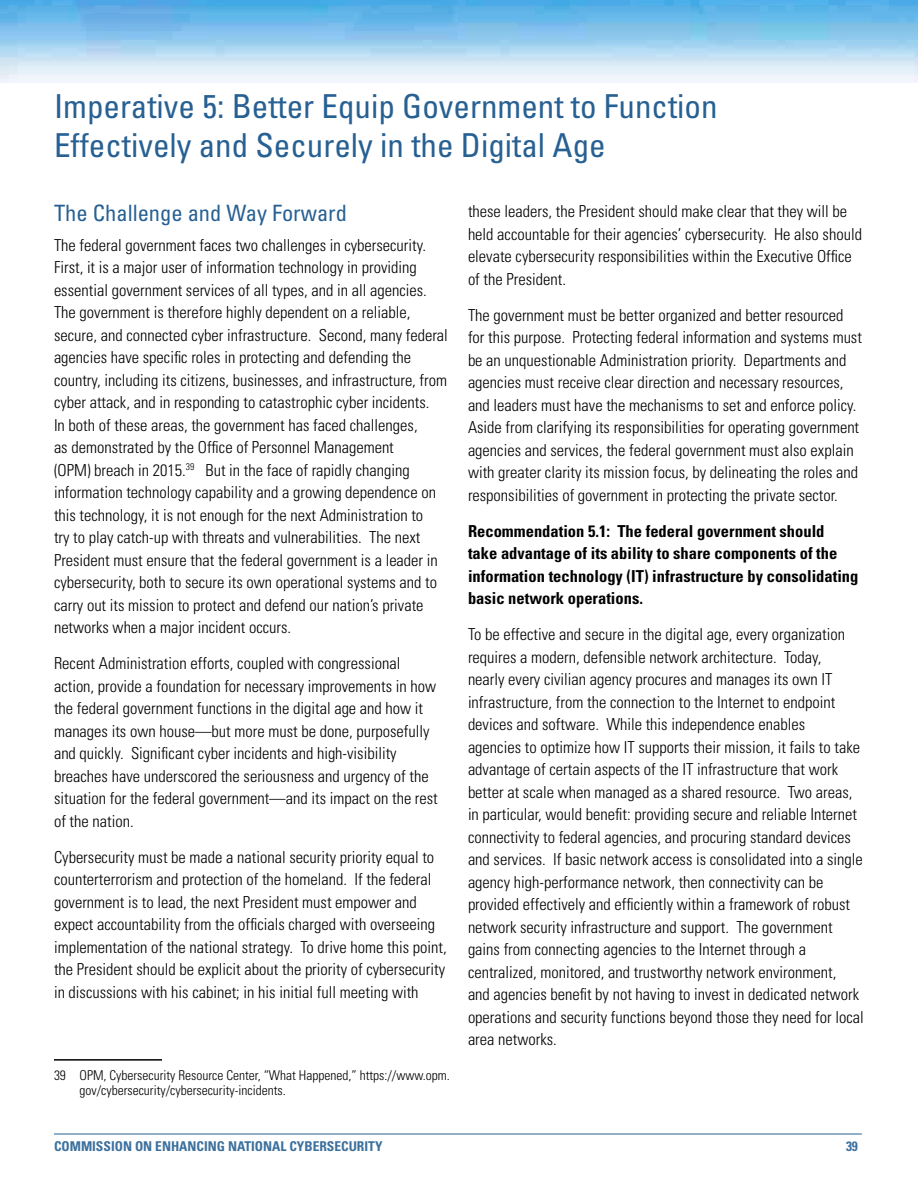
<style>
.page{position:relative;width:918px;height:1188px;background:#fff}
.page>*{position:absolute;margin:0;border:0;box-sizing:border-box;transform-origin:0 0}
.t1{font:condensed 33px/39px "Univers LT Std";color:#276092}
.t2{font:condensed 22.5px "Univers LT Std";color:#276092}
.t3{font:300 condensed 16.5px/22.5px "Univers LT Std";color:#000}
.t4{font:700 condensed 16.5px/22.5px "Univers LT Std";color:#000}
.t5{font:300 condensed 13.5px/15px "Univers LT Std";color:#000}
.t6{font:700 condensed 13.5px "Univers LT Std";color:#3c709d}
</style>
<div class="page">
<hr style="left:54px;top:1134px;width:808px;height:1px;background:#276092">
<img style="left:0;top:0;width:918px;height:82px">
<hr style="left:54px;top:1059px;width:108px;height:2px;background:#000">
<h1 class="t1" style="left:54px;top:87px;width:665px">Imperative 5: Better Equip Government to Function<br>Effectively and Securely in the Digital Age</h1>
<h2 class="t2" style="left:54px;top:199px;width:295px">The Challenge and Way Forward</h2>
<p class="t3" style="left:54px;top:234px;width:395px">The federal government faces two challenges in cybersecurity.<br>First, it is a major user of information technology in providing essential government services of all types, and in all agencies.<br>The government is therefore highly dependent on a reliable, secure, and connected cyber infrastructure. Second, many federal agencies have specific roles in protecting and defending the country, including its citizens, businesses, and infrastructure, from cyber attack, and in responding to catastrophic cyber incidents.<br>In both of these areas, the government has faced challenges,<br>as demonstrated by the Office of Personnel Management<br>(OPM) breach in 2015.<sup>39</sup> But in the face of rapidly changing information technology capability and a growing dependence on this technology, it is not enough for the next Administration to<br>try to play catch-up with threats and vulnerabilities. The next President must ensure that the federal government is a leader in cybersecurity, both to secure its own operational systems and to carry out its mission to protect and defend our nation’s private networks when a major incident occurs.</p>
<p class="t3" style="left:54px;top:652px;width:385px">Recent Administration efforts, coupled with congressional action, provide a foundation for necessary improvements in how the federal government functions in the digital age and how it manages its own house—but more must be done, purposefully and quickly. Significant cyber incidents and high-visibility breaches have underscored the seriousness and urgency of the situation for the federal government—and its impact on the rest of the nation.</p>
<p class="t3" style="left:54px;top:846px;width:394px">Cybersecurity must be made a national security priority equal to counterterrorism and protection of the homeland. If the federal government is to lead, the next President must empower and expect accountability from the officials charged with overseeing implementation of the national strategy. To drive home this point, the President should be explicit about the priority of cybersecurity in discussions with his cabinet; in his initial full meeting with</p>
<p class="t5" style="left:80px;top:1068px;width:372px;text-indent:-26px">39 OPM, Cybersecurity Resource Center, “What Happened,” https://www.opm. gov/cybersecurity/cybersecurity-incidents.</p>
<p class="t3" style="left:468px;top:200px;width:396px">these leaders, the President should make clear that they will be held accountable for their agencies’ cybersecurity. He also should elevate cybersecurity responsibilities within the Executive Office of the President.</p>
<p class="t3" style="left:468px;top:304px;width:395px">The government must be better organized and better resourced for this purpose. Protecting federal information and systems must be an unquestionable Administration priority. Departments and agencies must receive clear direction and necessary resources, and leaders must have the mechanisms to set and enforce policy.<br>Aside from clarifying its responsibilities for operating government agencies and services, the federal government must also explain with greater clarity its mission focus, by delineating the roles and responsibilities of government in protecting the private sector.</p>
<p class="t4" style="left:468px;top:520px;width:392px">Recommendation 5.1: The federal government should<br>take advantage of its ability to share components of the information technology (IT) infrastructure by consolidating basic network operations.</p>
<p class="t3" style="left:468px;top:623px;width:397px">To be effective and secure in the digital age, every organization requires a modern, defensible network architecture. Today,<br>nearly every civilian agency procures and manages its own IT infrastructure, from the connection to the Internet to endpoint devices and software. While this independence enables<br>agencies to optimize how IT supports their mission, it fails to take advantage of certain aspects of the IT infrastructure that work better at scale when managed as a shared resource. Two areas, in particular, would benefit: providing secure and reliable Internet connectivity to federal agencies, and procuring standard devices and services. If basic network access is consolidated into a single agency high-performance network, then connectivity can be provided effectively and efficiently within a framework of robust network security infrastructure and support. The government gains from connecting agencies to the Internet through a centralized, monitored, and trustworthy network environment,<br>and agencies benefit by not having to invest in dedicated network operations and security functions beyond those they need for local area networks.</p>
<p class="t6" style="left:54px;top:1138px;width:330px">COMMISSION ON ENHANCING NATIONAL CYBERSECURITY</p>
<p class="t6" style="left:846px;top:1138px;width:13px">39</p>
</div>
